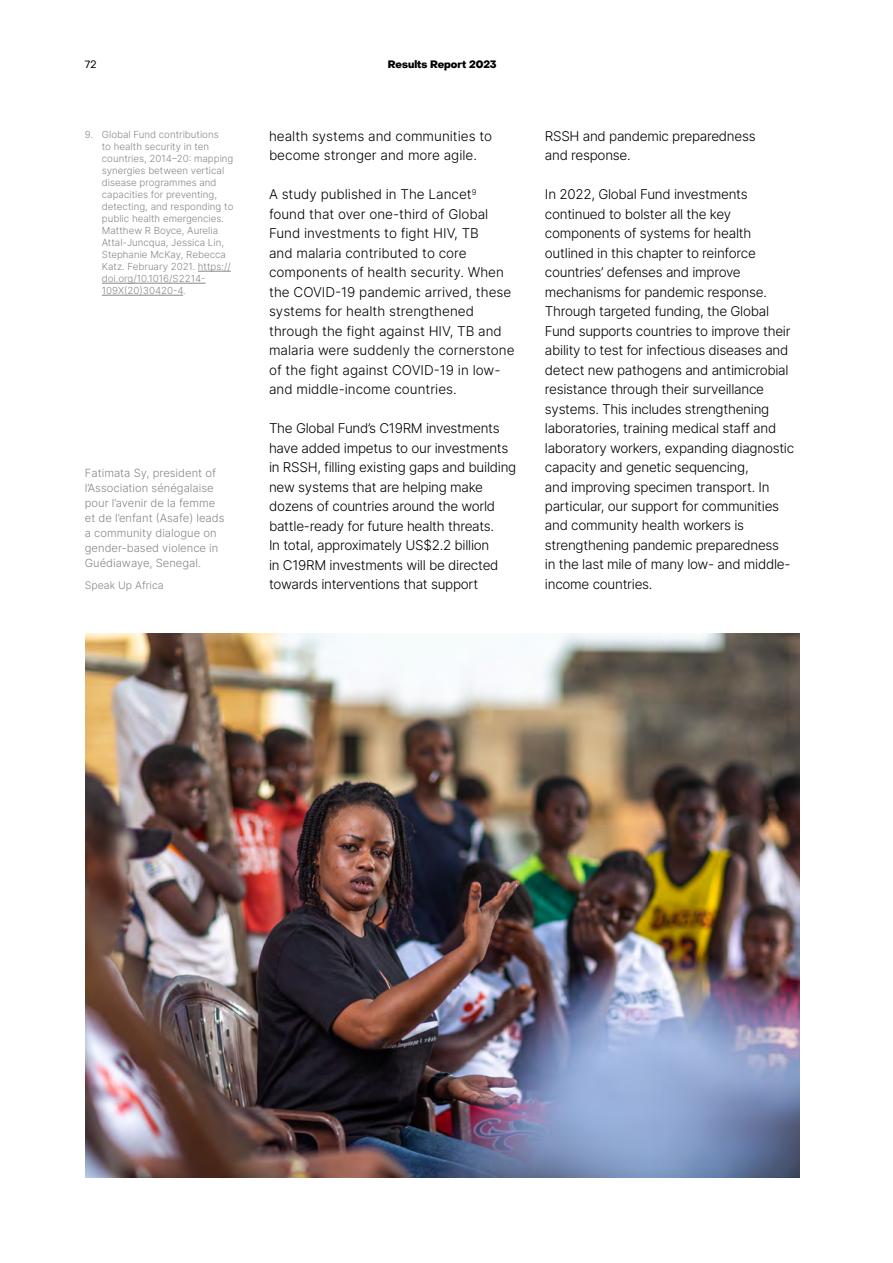
<style>
.page{position:relative;width:893px;height:1263px;background:#fff}
.page>*{position:absolute;margin:0;border:0;box-sizing:border-box;transform-origin:0 0}
.t1{font:300 13.5px/19.5px "Inter";letter-spacing:-.02em;color:#000}
.t2{font:300 13.5px/19.5px "Inter";color:#000}
.t3{font:300 11.25px/15px "Inter";color:#878787}
.t4{font:800 10.5px "PP Object Sans";color:#000}
.t5{font:300 10.5px "Inter";color:#878787}
.t6{font:10.5px "PP Object Sans";color:#000}
.t7{font:300 9.75px/12px "Inter";color:#878787}
</style>
<div class="page">
<img style="left:85px;top:633px;width:714px;height:545px">
<hr style="left:198px;top:271px;width:33px;height:1px;background:#878787">
<hr style="left:102px;top:283px;width:104px;height:1px;background:#878787">
<hr style="left:102px;top:295px;width:81px;height:1px;background:#878787">
<p class="t6" style="left:85px;top:58px;width:13px">72</p>
<p class="t4" style="left:388px;top:58px;width:110px">Results Report 2023</p>
<p class="t7" style="left:102px;top:128px;width:133px;text-indent:-17px">9. Global Fund contributions<br>to health security in ten countries, 2014–20: mapping synergies between vertical disease programmes and capacities for preventing, detecting, and responding to public health emergencies.<br>Matthew R Boyce, Aurelia<br>Attal-Juncqua, Jessica Lin,<br>Stephanie McKay, Rebecca<br>Katz. February 2021. https:// doi.org/10.1016/S2214-<br>109X(20)30420-4.</p>
<p class="t3" style="left:85px;top:466px;width:141px">Fatimata Sy, president of l’Association sénégalaise pour l’avenir de la femme et de l’enfant (Asafe) leads a community dialogue on gender-based violence in<br>Guédiawaye, Senegal.</p>
<p class="t5" style="left:85px;top:578px;width:80px">Speak Up Africa</p>
<p class="t2" style="left:269px;top:126px;width:225px">health systems and communities to become stronger and more agile.</p>
<p class="t2" style="left:269px;top:184px;width:247px">A study published in The Lancet<sup>9 </sup>found that over one-third of Global Fund investments to fight HIV, TB<br>and malaria contributed to core components of health security. When the COVID-19 pandemic arrived, these systems for health strengthened through the fight against HIV, TB and malaria were suddenly the cornerstone of the fight against COVID-19 in low&shy;and middle-income countries.</p>
<p class="t1" style="left:269px;top:418px;width:249px">The Global Fund’s C19RM investments have added impetus to our investments in RSSH, filling existing gaps and building new systems that are helping make dozens of countries around the world battle-ready for future health threats.<br>In total, approximately US$2.2 billion<br>in C19RM investments will be directed towards interventions that support</p>
<p class="t1" style="left:545px;top:126px;width:212px">RSSH and pandemic preparedness and response.</p>
<p class="t1" style="left:545px;top:184px;width:251px">In 2022, Global Fund investments continued to bolster all the key components of systems for health outlined in this chapter to reinforce countries’ defenses and improve mechanisms for pandemic response.<br>Through targeted funding, the Global Fund supports countries to improve their ability to test for infectious diseases and detect new pathogens and antimicrobial resistance through their surveillance systems. This includes strengthening laboratories, training medical staff and laboratory workers, expanding diagnostic capacity and genetic sequencing,<br>and improving specimen transport. In particular, our support for communities and community health workers is strengthening pandemic preparedness<br>in the last mile of many low- and middle&shy;income countries.</p>
</div>
